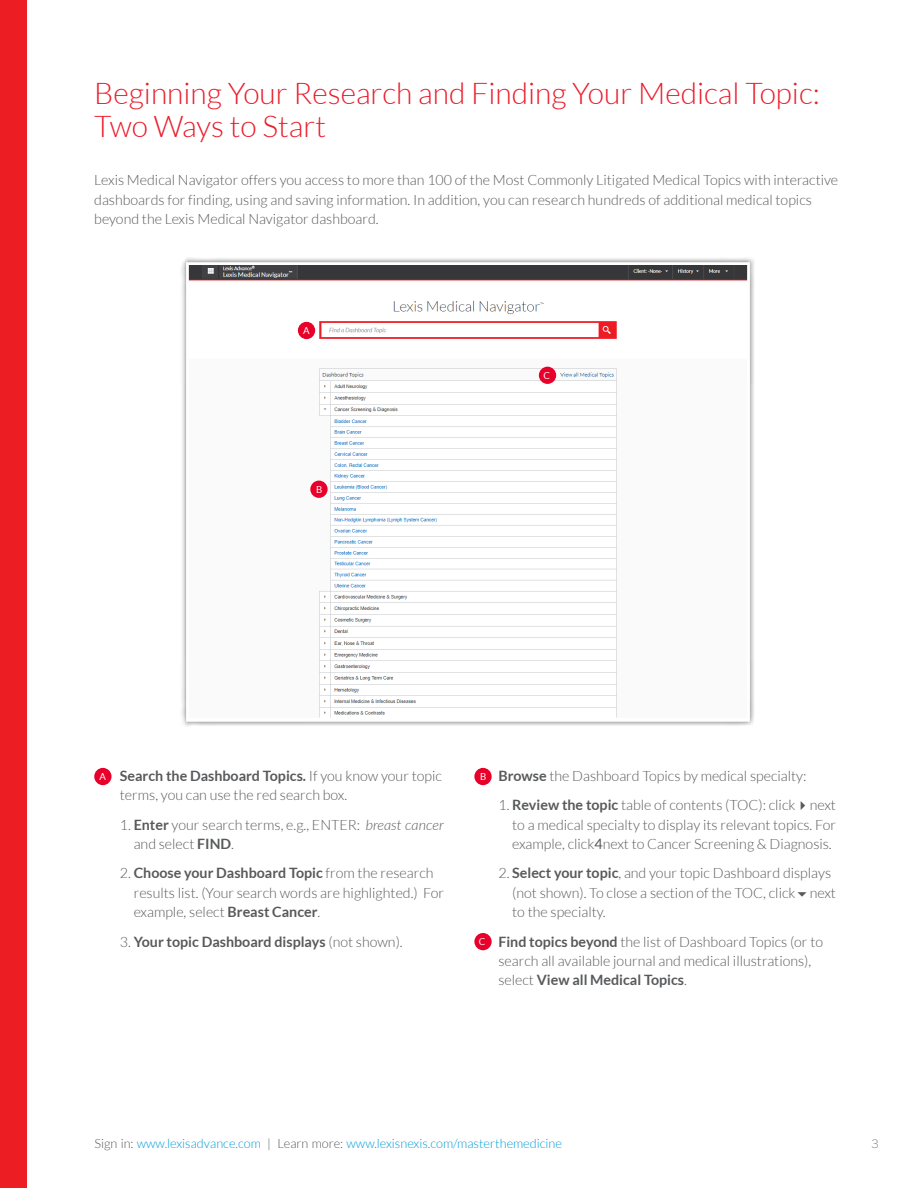
<style>
.page{position:relative;width:918px;height:1188px;background:#fff}
.page>*{position:absolute;margin:0;border:0;box-sizing:border-box;transform-origin:0 0}
.t1{font:300 30px/33px "Lato";color:#ea1d2c}
.t2{font:300 14.25px/19.5px "Lato";color:#58595b}
.t3{font:700 14.25px "Lato";color:#58595b}
.t4{font:200 13.2px "Omnes";color:#58595b}
.t5{font:300 12.75px "Lato";color:#009cd9}
.t6{font:9.6px "Lato";color:#fff}
.s1{font-weight:700}
.s2{font-style:italic}
.s3{font-weight:300}
.s4{font-weight:400}
.s5{color:#58595b}
</style>
<div class="page">
<div style="left:0;top:0;width:27px;height:1188px;background:#ed1d24"></div>
<div style="left:181px;top:257px;width:574px;height:470px;background:#000;opacity:.5"></div>
<svg style="left:185px;top:261px;width:566px;height:462px"></svg>
<div style="left:298px;top:322px;width:17px;height:17px;background:#e8002a;border-radius:50%"></div>
<div style="left:310px;top:481px;width:18px;height:17px;background:#e8002a;border-radius:50%"></div>
<div style="left:539px;top:367px;width:17px;height:17px;background:#e8002a;border-radius:50%"></div>
<div style="left:94px;top:768px;width:18px;height:17px;background:#e8002a;border-radius:50%"></div>
<div style="left:474px;top:768px;width:18px;height:17px;background:#e8002a;border-radius:50%"></div>
<div style="left:474px;top:933px;width:18px;height:17px;background:#e8002a;border-radius:50%"></div>
<h1 class="t1" style="left:94px;top:77px;width:727px">Beginning Your Research and Finding Your Medical Topic:<br>Two Ways to Start</h1>
<p class="t2" style="left:94px;top:170px;width:746px">Lexis Medical Navigator offers you access to more than 100 of the Most Commonly Litigated Medical Topics with interactive dashboards for finding, using and saving information. In addition, you can research hundreds of additional medical topics beyond the Lexis Medical Navigator dashboard.</p>
<p class="t6" style="left:303px;top:325px;width:8px">A</p>
<p class="t6" style="left:316px;top:484px;width:8px">B</p>
<p class="t6" style="left:543px;top:370px;width:8px">C</p>
<p class="t2" style="left:120px;top:766px;width:324px"><span class="s1">Search the Dashboard Topics.</span> If you know your topic terms, you can use the red search box.</p>
<p class="t2" style="left:134px;top:815px;width:312px;text-indent:-14px">1. <span class="s1">Enter</span> your search terms, e.g., ENTER: <span class="s2">breast cancer </span>and select <span class="s1">FIND</span>.</p>
<p class="t2" style="left:134px;top:863px;width:312px;text-indent:-14px">2. <span class="s1">Choose your Dashboard Topic</span> from the research results list. (Your search words are highlighted.) For example, select <span class="s1">Breast Cancer</span>.</p>
<p class="t3" style="left:120px;top:933px;width:284px"><span class="s3">3.</span> Your topic Dashboard displays <span class="s3">(not shown).</span></p>
<p class="t6" style="left:99px;top:771px;width:8px">A</p>
<p class="t6" style="left:480px;top:771px;width:8px">B</p>
<p class="t6" style="left:479px;top:936px;width:8px">C</p>
<p class="t2" style="left:498px;top:766px;width:310px"><span class="s1">Browse</span> the Dashboard Topics by medical specialty:</p>
<p class="t2" style="left:512px;top:795px;width:325px;text-align:justify;text-indent:-14px">1. <span class="s1">Review the topic</span> table of contents (TOC): click✔next to a medical specialty to display its relevant topics. For example, click<span class="s4">4</span>next to Cancer Screening &amp; Diagnosis.</p>
<p class="t2" style="left:512px;top:863px;width:325px;text-indent:-14px">2. <span class="s1">Select your topic</span>, and your topic Dashboard displays (not shown). To close a section of the TOC, click next to the specialty.</p>
<p class="t2" style="left:498px;top:932px;width:326px"><span class="s1">Find topics beyond</span> the list of Dashboard Topics (or to search all available journal and medical illustrations), select <span class="s1">View all Medical Topics</span>.</p>
<p class="t5" style="left:94px;top:1136px;width:469px"><span class="s5">Sign in:</span> www.lexisadvance.com <span class="s5">| Learn more:</span> www.lexisnexis.com/masterthemedicine</p>
<p class="t4" style="left:872px;top:1135px;width:8px">3</p>
</div>
